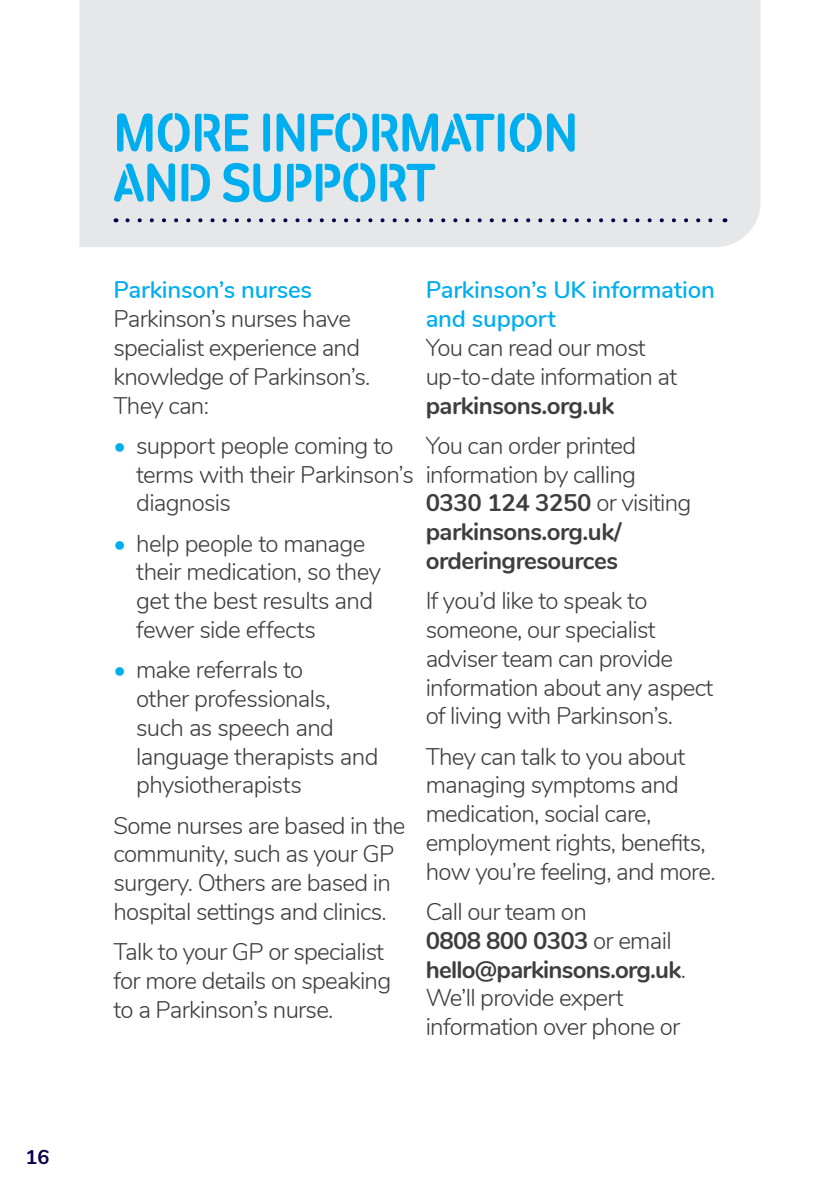
<style>
.page{position:relative;width:840px;height:1191px;background:#fff}
.page>*{position:absolute;margin:0;border:0;box-sizing:border-box;transform-origin:0 0}
.Section_Header_sans{font:54px/50px "Parkinsons UK Stencil";letter-spacing:-.01em;color:#00aeef}
._2_column_body_text{font:300 24px/28.8px "Nunito";letter-spacing:-.03em;color:#3e3e3f}
._2-column_subhead_1{font:600 24px/28.8px "Nunito";letter-spacing:-.01em;color:#00aeef}
.t1{font:700 20px "Nunito";color:#08014c}
.s1{font-weight:400;color:#00aeef}
.s2{font-weight:700}
</style>
<div class="page">
<div style="left:79px;top:0;width:681px;height:247px;background:#e6e7e9"></div>
<svg style="left:127px;top:218px;width:591px;height:4px;background:#aeadc1"></svg>
<p class="t1" style="left:26px;top:1142px;width:26px">16</p>
<p class="Section_Header_sans" style="left:113px;top:108px;width:466px">MORE INFORMATION<br>AND SUPPORT</p>
<p class="_2-column_subhead_1" style="left:113px;top:274px;width:200px">Parkinson’s nurses</p>
<p class="_2_column_body_text" style="left:113px;top:303px;width:258px">Parkinson’s nurses have specialist experience and knowledge of Parkinson’s.<br>They can:</p>
<p class="_2_column_body_text" style="left:136px;top:430px;width:279px;text-indent:-23px"><span class="s1">•</span> support people coming to terms with their Parkinson’s diagnosis</p>
<p class="_2_column_body_text" style="left:136px;top:527px;width:246px;text-indent:-23px"><span class="s1">•</span> help people to manage their medication, so they get the best results and fewer side effects</p>
<p class="_2_column_body_text" style="left:136px;top:654px;width:243px;text-indent:-23px"><span class="s1">•</span> make referrals to<br>other professionals, such as speech and language therapists and physiotherapists</p>
<p class="_2_column_body_text" style="left:113px;top:809px;width:293px">Some nurses are based in the community, such as your GP surgery. Others are based in hospital settings and clinics.</p>
<p class="_2_column_body_text" style="left:113px;top:936px;width:279px">Talk to your GP or specialist for more details on speaking to a Parkinson’s nurse.</p>
<p class="_2-column_subhead_1" style="left:425px;top:274px;width:290px">Parkinson’s UK information and support</p>
<p class="_2_column_body_text" style="left:425px;top:332px;width:253px">You can read our most up-to-date information at <span class="s2">parkinsons.org.uk</span></p>
<p class="_2_column_body_text" style="left:425px;top:430px;width:267px">You can order printed information by calling<br><span class="s2">0330 124 3250</span> or visiting <span class="s2">parkinsons.org.uk/ orderingresources</span></p>
<p class="_2_column_body_text" style="left:425px;top:585px;width:289px">If you’d like to speak to someone, our specialist adviser team can provide information about any aspect of living with Parkinson’s.</p>
<p class="_2_column_body_text" style="left:425px;top:740px;width:291px">They can talk to you about managing symptoms and medication, social care, employment rights, benefits, how you’re feeling, and more.</p>
<p class="_2_column_body_text" style="left:425px;top:896px;width:261px">Call our team on<br><span class="s2">0808 800 0303</span> or email <span class="s2">hello@parkinsons.org.uk</span>.<br>We’ll provide expert information over phone or</p>
</div>
